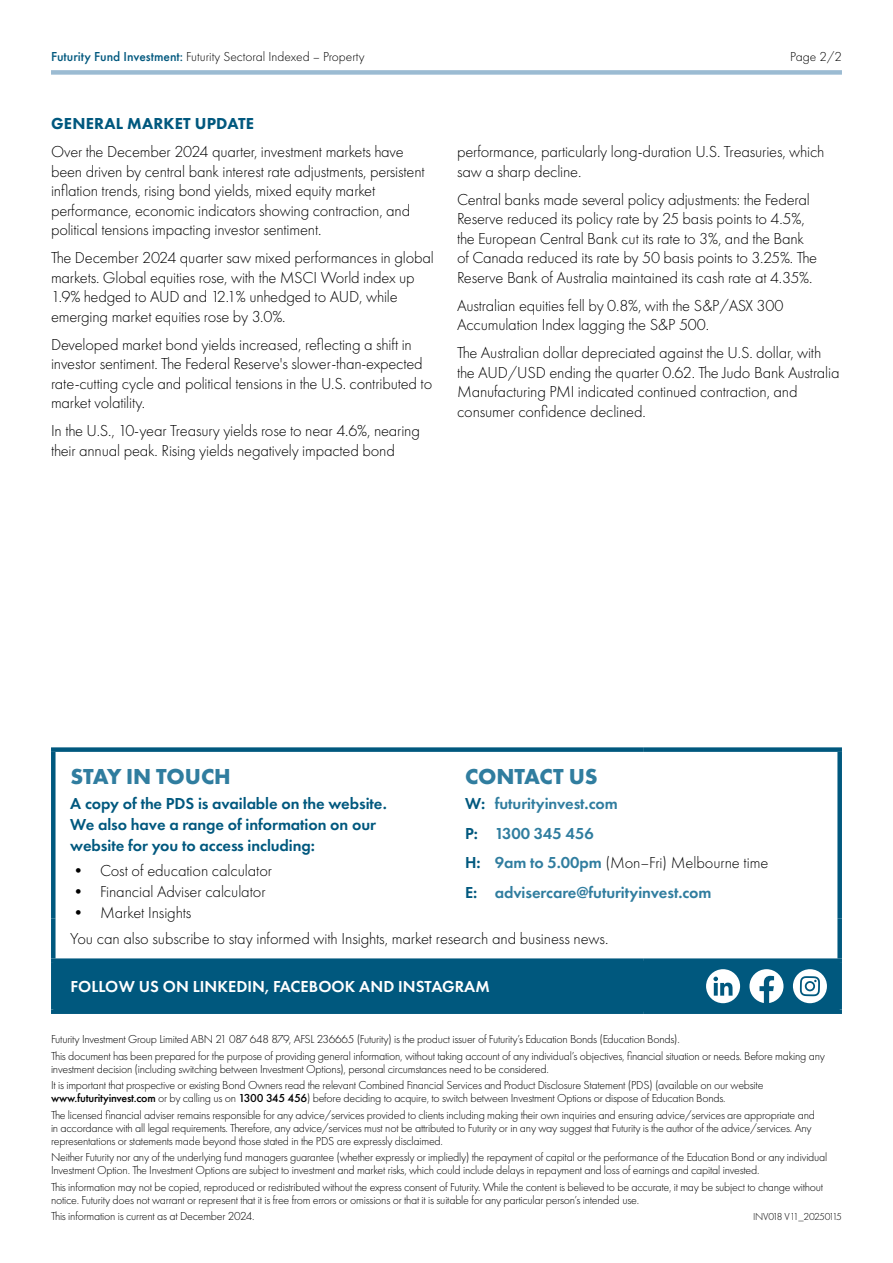
<style>
.page{position:relative;width:893px;height:1263px;background:#fff}
.page>*{position:absolute;margin:0;border:0;box-sizing:border-box;transform-origin:0 0}
.t1{font:700 22.5px "Futura PT";letter-spacing:-.005em;color:#307d9f}
.t2{font:300 16.5px/19.5px "Futura PT";letter-spacing:-.01em;color:#000}
.t3{font:600 16.5px/21px "Futura PT";letter-spacing:-.005em;color:#00587e}
.t4{font:600 16.5px/29.5px "Futura PT";letter-spacing:-.005em;color:#307d9f}
.t5{font:600 16.5px "Futura PT";letter-spacing:.005em;color:#fff}
.t6{font:800 16.5px "Futura PT";letter-spacing:.01em;color:#00587e}
.t7{font:300 13.5px "Futura PT";color:#000}
.t8{font:300 12px/16.4px "Futura PT";letter-spacing:-.02em;color:#000}
.t9{font:300 10.5px "Futura PT";letter-spacing:-.065em;color:#000}
.s1{font-weight:500;color:#00587e}
.s2{color:#00587e}
.s3{font-weight:300;color:#000}
.s4{font-weight:500}
</style>
<div class="page">
<div style="left:51px;top:70px;width:791px;height:5px;background:#9bbbd2"></div>
<div style="left:51px;top:958px;width:397px;height:5px;background:#00587e"></div>
<div style="left:448px;top:958px;width:196px;height:5px;background:#00587e"></div>
<div style="left:644px;top:958px;width:198px;height:5px;background:#00587e"></div>
<div style="left:51px;top:747px;width:397px;height:5px;background:#00587e"></div>
<div style="left:51px;top:752px;width:5px;height:166px;background:#00587e"></div>
<div style="left:448px;top:747px;width:196px;height:5px;background:#00587e"></div>
<div style="left:644px;top:747px;width:198px;height:5px;background:#00587e"></div>
<div style="left:837px;top:752px;width:5px;height:166px;background:#00587e"></div>
<div style="left:51px;top:918px;width:5px;height:40px;background:#00587e"></div>
<div style="left:837px;top:918px;width:5px;height:40px;background:#00587e"></div>
<div style="left:51px;top:963px;width:5px;height:46px;background:#00587e"></div>
<div style="left:837px;top:963px;width:5px;height:46px;background:#00587e"></div>
<div style="left:51px;top:1009px;width:397px;height:5px;background:#00587e"></div>
<div style="left:448px;top:1009px;width:196px;height:5px;background:#00587e"></div>
<div style="left:644px;top:1009px;width:198px;height:5px;background:#00587e"></div>
<div style="left:53px;top:963px;width:787px;height:47px;background:#00587e"></div>
<p class="t7" style="left:51px;top:49px;width:315px"><span class="s1">Futurity Fund Investment:</span> Futurity Sectoral Indexed – Property</p>
<p class="t7" style="left:790px;top:49px;width:53px">Page 2/2</p>
<h2 class="t6" style="left:51px;top:113px;width:205px">GENERAL MARKET UPDATE</h2>
<p class="t2" style="left:51px;top:142px;width:375px">Over the December 2024 quarter, investment markets have been driven by central bank interest rate adjustments, persistent inflation trends, rising bond yields, mixed equity market performance, economic indicators showing contraction, and political tensions impacting investor sentiment.</p>
<h2 class="t2" style="left:51px;top:248px;width:384px">The December 2024 quarter saw mixed performances in global markets. Global equities rose, with the MSCI World index up 1.9% hedged to AUD and 12.1% unhedged to AUD, while emerging market equities rose by 3.0%.</h2>
<h2 class="t2" style="left:51px;top:335px;width:383px">Developed market bond yields increased, reflecting a shift in investor sentiment. The Federal Reserve's slower-than-expected rate-cutting cycle and political tensions in the U.S. contributed to market volatility.</h2>
<h2 class="t2" style="left:51px;top:421px;width:370px">In the U.S., 10-year Treasury yields rose to near 4.6%, nearing their annual peak. Rising yields negatively impacted bond</h2>
<h2 class="t2" style="left:457px;top:142px;width:369px">performance, particularly long-duration U.S. Treasuries, which saw a sharp decline.</h2>
<p class="t2" style="left:457px;top:190px;width:361px">Central banks made several policy adjustments: the Federal Reserve reduced its policy rate by 25 basis points to 4.5%, the European Central Bank cut its rate to 3%, and the Bank of Canada reduced its rate by 50 basis points to 3.25%. The Reserve Bank of Australia maintained its cash rate at 4.35%.</p>
<h2 class="t2" style="left:457px;top:296px;width:328px">Australian equities fell by 0.8%, with the S&amp;P/ASX 300<br>Accumulation Index lagging the S&amp;P 500.</h2>
<h2 class="t2" style="left:457px;top:343px;width:384px">The Australian dollar depreciated against the U.S. dollar, with the AUD/USD ending the quarter 0.62. The Judo Bank Australia Manufacturing PMI indicated continued contraction, and consumer confidence declined.</h2>
<h1 class="t1" style="left:70px;top:762px;width:162px">STAY IN TOUCH</h1>
<h2 class="t3" style="left:70px;top:793px;width:318px">A copy of the PDS is available on the website.<br>We also have a range of information on our website for you to access including:</h2>
<h2 class="t2" style="left:70px;top:861px;width:203px">• Cost of education calculator</h2>
<h2 class="t2" style="left:70px;top:882px;width:197px">• Financial Adviser calculator</h2>
<h2 class="t2" style="left:70px;top:903px;width:123px">• Market Insights</h2>
<h1 class="t1" style="left:465px;top:762px;width:134px">CONTACT US</h1>
<h2 class="t4" style="left:465px;top:788px;width:305px"><span class="s2">W:</span> futurityinvest.com<br><span class="s2">P:</span> 1300 345 456<br><span class="s2">H:</span> 9am to 5.00pm <span class="s3">(Mon–Fri) Melbourne time<br></span><span class="s2">E:</span> advisercare@futurityinvest.com</h2>
<h2 class="t2" style="left:70px;top:928px;width:540px">You can also subscribe to stay informed with Insights, market research and business news.</h2>
<h2 class="t5" style="left:70px;top:977px;width:421px">FOLLOW US ON LINKEDIN, FACEBOOK AND INSTAGRAM</h2>
<p class="t8" style="left:51px;top:1031px;width:775px">Futurity Investment Group Limited ABN 21 087 648 879, AFSL 236665 (Futurity) is the product issuer of Futurity’s Education Bonds (Education Bonds).<br>This document has been prepared for the purpose of providing general information, without taking account of any individual’s objectives, financial situation or needs. Before making any</p>
<p class="t8" style="left:51px;top:1061px;width:714px">investment decision (including switching between Investment Options), personal circumstances need to be considered.<br>It is important that prospective or existing Bond Owners read the relevant Combined Financial Services and Product Disclosure Statement (PDS) (available on our website</p>
<p class="t8" style="left:51px;top:1090px;width:765px"><span class="s4">www.futurityinvest.com</span> or by calling us on <span class="s4">1300 345 456</span>) before deciding to acquire, to switch between Investment Options or dispose of Education Bonds.<br>The licensed financial adviser remains responsible for any advice/services provided to clients including making their own inquiries and ensuring advice/services are appropriate and</p>
<p class="t8" style="left:51px;top:1121px;width:762px;line-height:13.2px">in accordance with all legal requirements. Therefore, any advice/services must not be attributed to Futurity or in any way suggest that Futurity is the author of the advice/services. Any representations or statements made beyond those stated in the PDS are expressly disclaimed.</p>
<p class="t8" style="left:51px;top:1150px;width:778px;line-height:13.2px">Neither Futurity nor any of the underlying fund managers guarantee (whether expressly or impliedly) the repayment of capital or the performance of the Education Bond or any individual<br>Investment Option. The Investment Options are subject to investment and market risks, which could include delays in repayment and loss of earnings and capital invested.</p>
<p class="t8" style="left:51px;top:1180px;width:774px;line-height:13.2px">This information may not be copied, reproduced or redistributed without the express consent of Futurity. While the content is believed to be accurate, it may be subject to change without notice. Futurity does not warrant or represent that it is free from errors or omissions or that it is suitable for any particular person’s intended use.</p>
<p class="t8" style="left:51px;top:1208px;width:205px">This information is current as at December 2024.</p>
<p class="t9" style="left:753px;top:1210px;width:90px">INV018 V11_20250115</p>
</div>
